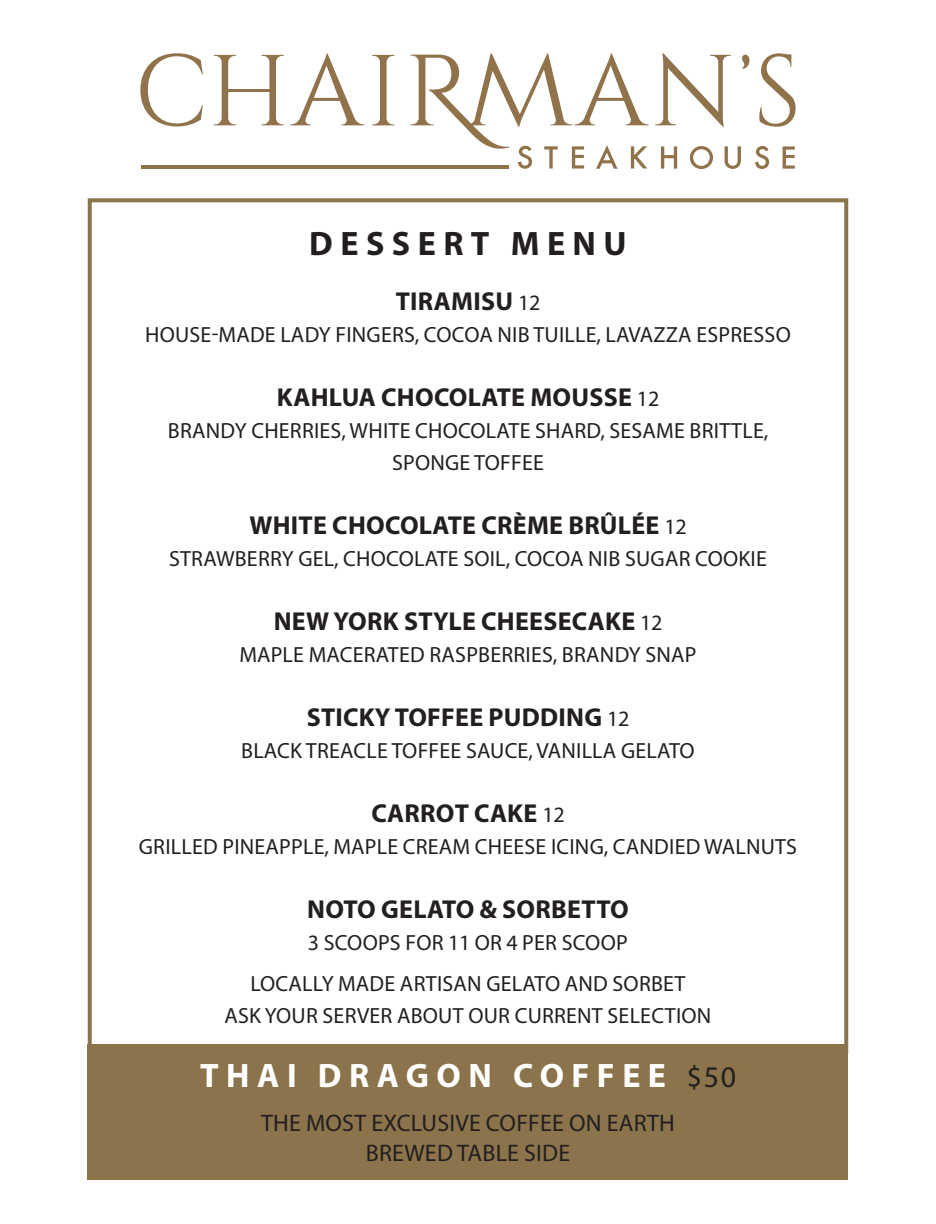
<style>
.page{position:relative;width:936px;height:1224px;background:#fff}
.page>*{position:absolute;margin:0;border:0;box-sizing:border-box;transform-origin:0 0}
.Section{font:700 34px "Myriad Pro";letter-spacing:.22em;color:#fff}
.Section-2{font:700 34px "Myriad Pro";letter-spacing:.22em;color:#231f20}
.Item_Title_Centered{font:700 26px "Myriad Pro";letter-spacing:.01em;color:#231f20}
.Section-3{font:24px "Myriad Pro";letter-spacing:.01em;color:#231f20}
.Item_Title_Centered-2{font:22px "Myriad Pro";letter-spacing:.01em;color:#231f20}
.s1{font-weight:400;font-size:22px}
.s2{font-weight:400;font-size:30px;color:#231f20}
</style>
<div class="page">
<svg style="left:661px;top:146px;width:16px;height:23px"></svg>
<svg style="left:690px;top:146px;width:23px;height:23px"></svg>
<svg style="left:725px;top:146px;width:16px;height:23px"></svg>
<svg style="left:755px;top:146px;width:14px;height:23px"></svg>
<svg style="left:783px;top:146px;width:12px;height:23px"></svg>
<hr style="left:141px;top:166px;width:368px;height:3px;background:#90724b">
<svg style="left:742px;top:55px;width:8px;height:14px"></svg>
<svg style="left:759px;top:53px;width:37px;height:74px"></svg>
<svg style="left:655px;top:53px;width:76px;height:74px"></svg>
<svg style="left:372px;top:55px;width:22px;height:70px"></svg>
<svg style="left:214px;top:55px;width:70px;height:70px"></svg>
<svg style="left:290px;top:53px;width:74px;height:72px"></svg>
<svg style="left:411px;top:53px;width:237px;height:116px"></svg>
<svg style="left:140px;top:53px;width:63px;height:74px"></svg>
<div style="left:88px;top:1044px;width:760px;height:135px;background:#8b734b"></div>
<p class="Section-2" style="left:309px;top:221px;width:319px">DESSERT MENU</p>
<p class="Item_Title_Centered" style="left:396px;top:284px;width:146px">TIRAMISU <span class="s1">12</span></p>
<p class="Item_Title_Centered-2" style="left:145px;top:321px;width:647px">HOUSE-MADE LADY FINGERS, COCOA NIB TUILLE, LAVAZZA ESPRESSO</p>
<p class="Item_Title_Centered" style="left:277px;top:380px;width:384px">KAHLUA CHOCOLATE MOUSSE <span class="s1">12</span></p>
<p class="Item_Title_Centered-2" style="left:168px;top:417px;width:602px">BRANDY CHERRIES, WHITE CHOCOLATE SHARD, SESAME BRITTLE,</p>
<p class="Item_Title_Centered-2" style="left:392px;top:449px;width:153px">SPONGE TOFFEE</p>
<p class="Item_Title_Centered" style="left:249px;top:508px;width:439px">WHITE CHOCOLATE CRÈME BRÛLÉE <span class="s1">12</span></p>
<p class="Item_Title_Centered-2" style="left:169px;top:545px;width:599px">STRAWBERRY GEL, CHOCOLATE SOIL, COCOA NIB SUGAR COOKIE</p>
<p class="Item_Title_Centered" style="left:274px;top:604px;width:390px">NEW YORK STYLE CHEESECAKE <span class="s1">12</span></p>
<p class="Item_Title_Centered-2" style="left:239px;top:641px;width:459px">MAPLE MACERATED RASPBERRIES, BRANDY SNAP</p>
<p class="Item_Title_Centered" style="left:307px;top:700px;width:324px">STICKY TOFFEE PUDDING <span class="s1">12</span></p>
<p class="Item_Title_Centered-2" style="left:241px;top:737px;width:455px">BLACK TREACLE TOFFEE SAUCE, VANILLA GELATO</p>
<p class="Item_Title_Centered" style="left:371px;top:796px;width:195px">CARROT CAKE <span class="s1">12</span></p>
<p class="Item_Title_Centered-2" style="left:139px;top:833px;width:660px">GRILLED PINEAPPLE, MAPLE CREAM CHEESE ICING, CANDIED WALNUTS</p>
<p class="Item_Title_Centered" style="left:307px;top:892px;width:323px">NOTO GELATO &amp; SORBETTO</p>
<p class="Item_Title_Centered-2" style="left:308px;top:929px;width:321px">3 SCOOPS FOR 11 OR 4 PER SCOOP</p>
<p class="Item_Title_Centered-2" style="left:250px;top:970px;width:437px">LOCALLY MADE ARTISAN GELATO AND SORBET</p>
<p class="Item_Title_Centered-2" style="left:225px;top:1002px;width:488px">ASK YOUR SERVER ABOUT OUR CURRENT SELECTION</p>
<p class="Section" style="left:200px;top:1054px;width:537px">THAI DRAGON COFFEE <span class="s2">$50</span></p>
<p class="Section-3" style="left:261px;top:1108px;width:415px">THE MOST EXCLUSIVE COFFEE ON EARTH</p>
<p class="Section-3" style="left:366px;top:1138px;width:206px">BREWED TABLE SIDE</p>
</div>
